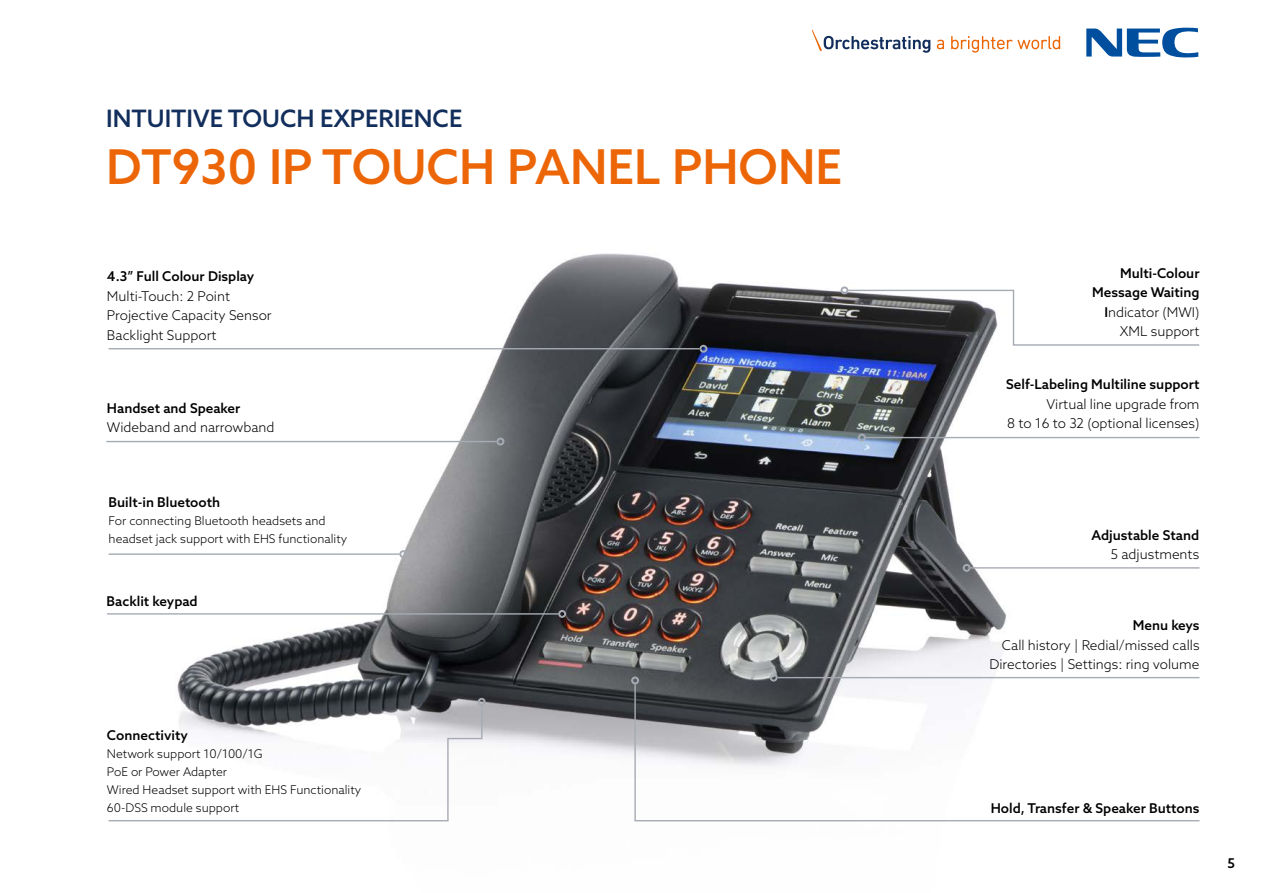
<style>
.page{position:relative;width:1263px;height:893px;background:#fff}
.page>*{position:absolute;margin:0;border:0;box-sizing:border-box;transform-origin:0 0}
.t1{font:500 48px "Azo Sans";color:#ec6608}
.t2{font:500 24px "Azo Sans";color:#122e5c}
.t3{font:500 13.5px/19.5px "Azo Sans";color:#000;text-align:right}
.t4{font:300 13.5px/19.5px "Azo Sans";color:#000;text-align:right}
.t5{font:300 12px/18px "Azo Sans";color:#000}
.s1{font-weight:300}
</style>
<div class="page">
<img style="left:154px;top:253px;width:914px;height:503px">
<svg style="left:937px;top:40px;width:7px;height:9px"></svg>
<svg style="left:951px;top:36px;width:109px;height:17px"></svg>
<svg style="left:812px;top:30px;width:118px;height:23px"></svg>
<svg style="left:1086px;top:27px;width:112px;height:31px"></svg>
<svg style="left:840px;top:286px;width:360px;height:60px"></svg>
<hr style="left:778px;top:677px;width:421px;height:1px;background:#a6abb3">
<svg style="left:770px;top:674px;width:8px;height:8px"></svg>
<hr style="left:109px;top:348px;width:590px;height:1px;background:#a6abb3">
<svg style="left:699px;top:345px;width:8px;height:8px"></svg>
<hr style="left:971px;top:567px;width:228px;height:2px;background:#a6abb3">
<svg style="left:963px;top:564px;width:8px;height:8px"></svg>
<hr style="left:106px;top:441px;width:390px;height:1px;background:#a6abb3">
<svg style="left:496px;top:438px;width:8px;height:7px"></svg>
<hr style="left:107px;top:613px;width:451px;height:2px;background:#a6abb3">
<svg style="left:558px;top:610px;width:8px;height:8px"></svg>
<hr style="left:866px;top:437px;width:333px;height:1px;background:#a6abb3">
<svg style="left:858px;top:434px;width:8px;height:7px"></svg>
<svg style="left:634px;top:683px;width:566px;height:139px"></svg>
<svg style="left:631px;top:676px;width:8px;height:8px"></svg>
<svg style="left:108px;top:698px;width:378px;height:124px"></svg>
<hr style="left:109px;top:553px;width:290px;height:2px;background:#a6abb3">
<svg style="left:399px;top:550px;width:8px;height:8px"></svg>
<h2 class="t2" style="left:106px;top:103px;width:357px">INTUITIVE TOUCH EXPERIENCE</h2>
<h1 class="t1" style="left:106px;top:135px;width:737px">DT930 IP TOUCH PANEL PHONE</h1>
<p class="t3" style="left:107px;top:267px;width:149px">4.3” Full Colour Display</p>
<p class="t4" style="left:107px;top:286px;width:166px;text-align:left">Multi-Touch: 2 Point<br>Projective Capacity Sensor<br>Backlight Support</p>
<p class="t3" style="left:107px;top:398px;width:135px">Handset and Speaker</p>
<p class="t4" style="left:107px;top:417px;width:169px">Wideband and narrowband</p>
<p class="t3" style="left:109px;top:492px;width:113px">Built-in Bluetooth</p>
<p class="t5" style="left:109px;top:512px;width:240px">For connecting Bluetooth headsets and headset jack support with EHS functionality</p>
<p class="t3" style="left:107px;top:591px;width:93px">Backlit keypad</p>
<p class="t3" style="left:107px;top:725px;width:82px">Connectivity</p>
<p class="t5" style="left:107px;top:744px;width:256px">Network support 10/100/1G<br>PoE or Power Adapter<br>Wired Headset support with EHS Functionality<br>60-DSS module support</p>
<p class="t3" style="left:1092px;top:263px;width:109px">Multi-Colour<br>Message Waiting<br>I<span class="s1">ndicator (MWI)<br>XML support</span></p>
<p class="t3" style="left:1006px;top:375px;width:195px">Self-Labeling Multiline support</p>
<p class="t4" style="left:1007px;top:394px;width:194px">Virtual line upgrade from<br>8 to 16 to 32 (optional licenses)</p>
<p class="t3" style="left:1091px;top:525px;width:109px">Adjustable Stand</p>
<p class="t4" style="left:1111px;top:545px;width:90px">5 adjustments</p>
<p class="t3" style="left:1133px;top:615px;width:68px">Menu keys</p>
<p class="t4" style="left:989px;top:635px;width:212px">Call history | Redial/missed calls<br>Directories | Settings: ring volume</p>
<p class="t3" style="left:991px;top:798px;width:210px">Hold, Transfer &amp; Speaker Buttons</p>
<p class="t3" style="left:1227px;top:853px;width:9px">5</p>
</div>
